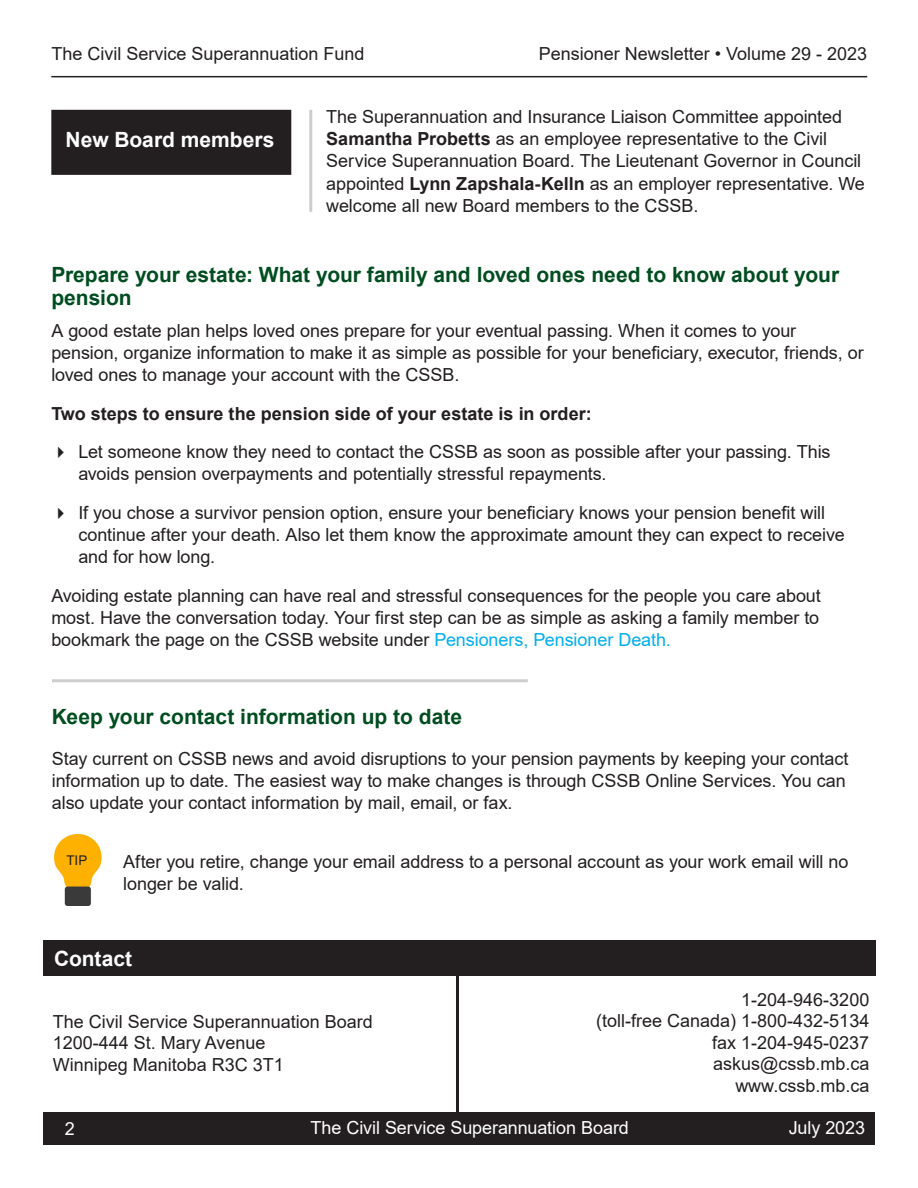
<style>
.page{position:relative;width:918px;height:1188px;background:#fff}
.page>*{position:absolute;margin:0;border:0;box-sizing:border-box;transform-origin:0 0}
.Bullets_-_alpha{font:700 21px/22.2px "Arial";color:#004d20}
.Bullets_-_alpha-2{font:700 21px "Arial";color:#fff}
.image_headings{font:700 21px "Arial";color:#fff}
.Bullets_-_alpha-3{font:18px/22.2px "Arial";letter-spacing:-.005em;color:#231f20}
.Bullets_-_alpha-4{font:700 18px "Arial";color:#231f20}
.Bullets_-_alpha-5{font:18px "Arial";letter-spacing:-.005em;color:#fff}
.Bullets_-_alpha-6{font:13.35px "Arial";color:#231f20}
.s1{font-weight:700}
.s2{color:#00aeef}
</style>
<div class="page">
<div style="left:43px;top:1112px;width:832px;height:33px;background:#231f20"></div>
<hr style="left:51px;top:76px;width:816px;height:1px;background:#231f20">
<div style="left:43px;top:940px;width:833px;height:36px;background:#231f20"></div>
<hr style="left:456px;top:976px;width:3px;height:138px;background:#231f20">
<div style="left:52px;top:111px;width:239px;height:63px;background:#231f20"></div>
<div style="left:51px;top:110px;width:240px;height:65px;border:2px solid #231f20"></div>
<img style="left:54px;top:834px;width:48px;height:71px">
<p class="Bullets_-_alpha-3" style="left:51px;top:43px;width:315px">The Civil Service Superannuation Fund</p>
<p class="Bullets_-_alpha-3" style="left:539px;top:43px;width:330px">Pensioner Newsletter • Volume 29 - 2023</p>
<p class="Bullets_-_alpha-2" style="left:66px;top:125px;width:210px">New Board members</p>
<p class="Bullets_-_alpha-3" style="left:326px;top:105px;width:540px">The Superannuation and Insurance Liaison Committee appointed <span class="s1">Samantha Probetts</span> as an employee representative to the Civil Service Superannuation Board. The Lieutenant Governor in Council appointed <span class="s1">Lynn Zapshala-Kelln</span> as an employer representative. We welcome all new Board members to the CSSB.</p>
<p class="Bullets_-_alpha" style="left:51px;top:264px;width:789px">Prepare your estate: What your family and loved ones need to know about your pension</p>
<p class="Bullets_-_alpha-3" style="left:51px;top:319px;width:814px">A good estate plan helps loved ones prepare for your eventual passing. When it comes to your pension, organize information to make it as simple as possible for your beneficiary, executor, friends, or loved ones to manage your account with the CSSB.</p>
<p class="Bullets_-_alpha-4" style="left:51px;top:401px;width:542px">Two steps to ensure the pension side of your estate is in order:</p>
<p class="Bullets_-_alpha-3" style="left:78px;top:441px;width:754px">Let someone know they need to contact the CSSB as soon as possible after your passing. This avoids pension overpayments and potentially stressful repayments.</p>
<p class="Bullets_-_alpha-3" style="left:78px;top:501px;width:768px">If you chose a survivor pension option, ensure your beneficiary knows your pension benefit will continue after your death. Also let them know the approximate amount they can expect to receive and for how long.</p>
<p class="Bullets_-_alpha-3" style="left:51px;top:584px;width:771px;text-align:justify">Avoiding estate planning can have real and stressful consequences for the people you care about most. Have the conversation today. Your first step can be as simple as asking a family member to bookmark the page on the CSSB website under <span class="s2">Pensioners, Pensioner Death.</span></p>
<p class="Bullets_-_alpha" style="left:52px;top:706px;width:412px">Keep your contact information up to date</p>
<p class="Bullets_-_alpha-3" style="left:52px;top:747px;width:798px">Stay current on CSSB news and avoid disruptions to your pension payments by keeping your contact information up to date. The easiest way to make changes is through CSSB Online Services. You can also update your contact information by mail, email, or fax.</p>
<p class="Bullets_-_alpha-6" style="left:66px;top:851px;width:23px">TIP</p>
<p class="Bullets_-_alpha-3" style="left:123px;top:850px;width:727px">After you retire, change your email address to a personal account as your work email will no longer be valid.</p>
<p class="image_headings" style="left:54px;top:943px;width:80px">Contact</p>
<p class="Bullets_-_alpha-3" style="left:53px;top:1010px;width:322px">The Civil Service Superannuation Board</p>
<p class="Bullets_-_alpha-3" style="left:53px;top:1032px;width:214px">1200-444 St. Mary Avenue</p>
<p class="Bullets_-_alpha-3" style="left:53px;top:1053px;width:233px">Winnipeg Manitoba R3C 3T1</p>
<p class="Bullets_-_alpha-3" style="left:741px;top:988px;width:130px">1-204-946-3200</p>
<p class="Bullets_-_alpha-3" style="left:596px;top:1010px;width:275px">(toll-free Canada) 1-800-432-5134</p>
<p class="Bullets_-_alpha-3" style="left:712px;top:1031px;width:159px">fax 1-204-945-0237</p>
<p class="Bullets_-_alpha-3" style="left:713px;top:1053px;width:158px">askus@cssb.mb.ca</p>
<p class="Bullets_-_alpha-3" style="left:735px;top:1074px;width:136px">www.cssb.mb.ca</p>
<p class="Bullets_-_alpha-5" style="left:65px;top:1116px;width:12px">2</p>
<p class="Bullets_-_alpha-5" style="left:311px;top:1116px;width:320px">The Civil Service Superannuation Board</p>
<p class="Bullets_-_alpha-5" style="left:789px;top:1116px;width:78px">July 2023</p>
</div>
